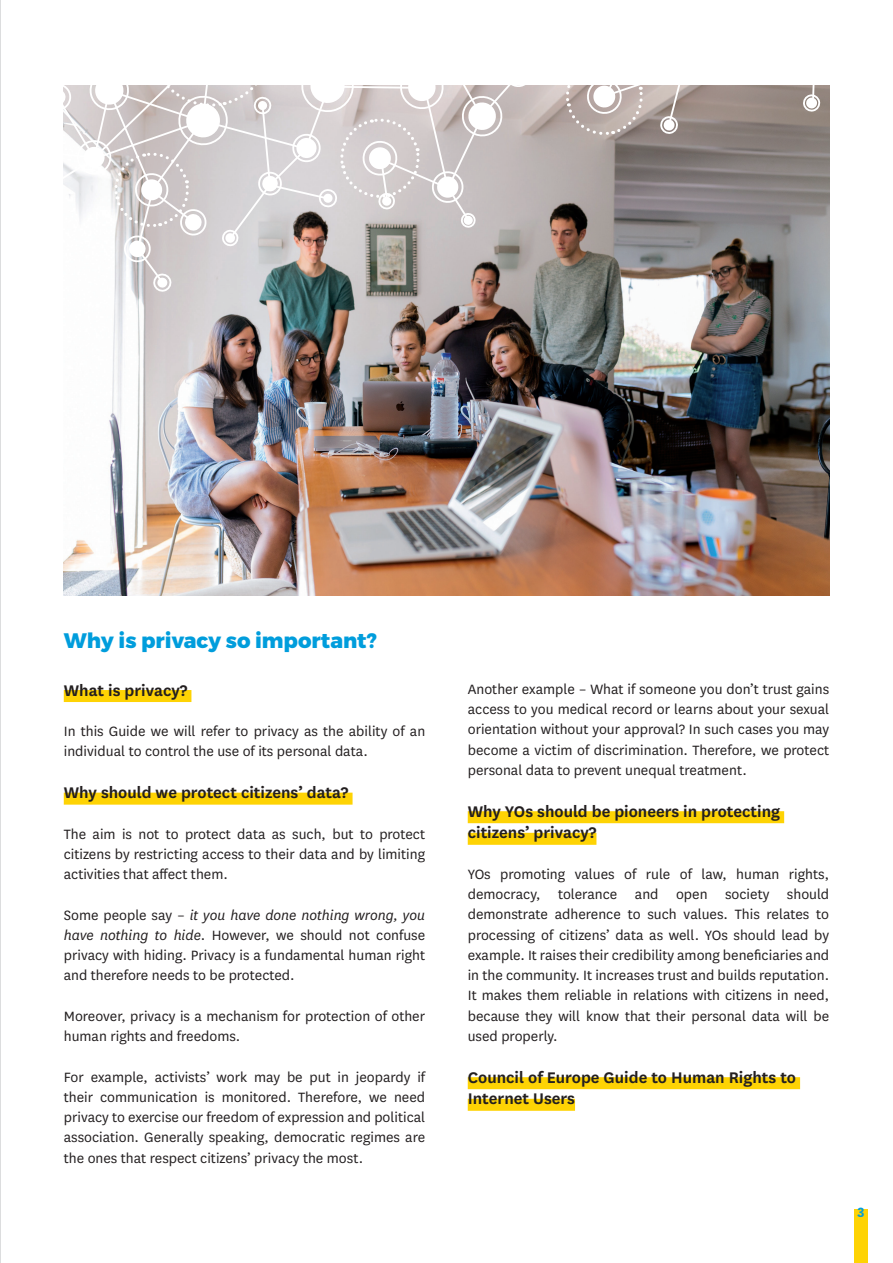
<style>
.page{position:relative;width:893px;height:1263px;background:#fff}
.page>*{position:absolute;margin:0;border:0;box-sizing:border-box;transform-origin:0 0}
.t1{font:800 21px "Montserrat";color:#009ddc}
.t2{font:600 18px/21.6px "National";color:#231f20}
.t3{font:15.75px/20.2px "National";color:#231f20;text-align:justify}
.t4{font:700 15px "National";color:#009ddc}
.s1{font-style:italic}
</style>
<div class="page">
<img style="left:64px;top:292px;width:765px;height:303px">
<svg style="left:63px;top:85px;width:767px;height:207px;background:#b8b2b1"></svg>
<div style="left:854px;top:1209px;width:14px;height:54px;background:#fed304"></div>
<hr style="left:0;top:0;width:1px;height:1263px;background:#d1d2d4">
<div style="left:64px;top:690px;width:127px;height:12px;background:#fed304"></div>
<div style="left:64px;top:793px;width:289px;height:12px;background:#fed304"></div>
<div style="left:468px;top:811px;width:316px;height:12px;background:#fed304"></div>
<div style="left:468px;top:833px;width:128px;height:12px;background:#fed304"></div>
<div style="left:468px;top:1077px;width:332px;height:12px;background:#fed304"></div>
<div style="left:468px;top:1099px;width:107px;height:12px;background:#fed304"></div>
<h1 class="t1" style="left:64px;top:627px;width:315px">Why is privacy so important?</h1>
<p class="t2" style="left:64px;top:678px;width:125px">What is privacy?</p>
<p class="t3" style="left:64px;top:720px;width:363px">In this Guide we will refer to privacy as the ability of an individual to control the use of its personal data.</p>
<p class="t2" style="left:64px;top:781px;width:286px">Why should we protect citizens’ data?</p>
<p class="t3" style="left:64px;top:823px;width:363px">The aim is not to protect data as such, but to protect citizens by restricting access to their data and by limiting activities that affect them.</p>
<p class="t3" style="left:64px;top:904px;width:363px">Some people say – <span class="s1">it you have done nothing wrong, you have nothing to hide</span>. However, we should not confuse privacy with hiding. Privacy is a fundamental human right and therefore needs to be protected.</p>
<p class="t3" style="left:64px;top:1005px;width:363px">Moreover, privacy is a mechanism for protection of other human rights and freedoms.</p>
<p class="t3" style="left:64px;top:1066px;width:363px">For example, activists’ work may be put in jeopardy if their communication is monitored. Therefore, we need privacy to exercise our freedom of expression and political association. Generally speaking, democratic regimes are the ones that respect citizens’ privacy the most.</p>
<p class="t3" style="left:468px;top:678px;width:363px">Another example – What if someone you don’t trust gains access to you medical record or learns about your sexual orientation without your approval? In such cases you may become a victim of discrimination. Therefore, we protect personal data to prevent unequal treatment.</p>
<p class="t2" style="left:468px;top:799px;width:314px">Why YOs should be pioneers in protecting citizens’ privacy?</p>
<p class="t3" style="left:468px;top:863px;width:363px">YOs promoting values of rule of law, human rights, democracy, tolerance and open society should demonstrate adherence to such values. This relates to processing of citizens’ data as well. YOs should lead by example. It raises their credibility among beneficiaries and in the community. It increases trust and builds reputation.<br>It makes them reliable in relations with citizens in need, because they will know that their personal data will be used properly.</p>
<p class="t2" style="left:468px;top:1065px;width:330px">Council of Europe Guide to Human Rights to<br>Internet Users</p>
<p class="t4" style="left:857px;top:1200px;width:9px">3</p>
</div>
